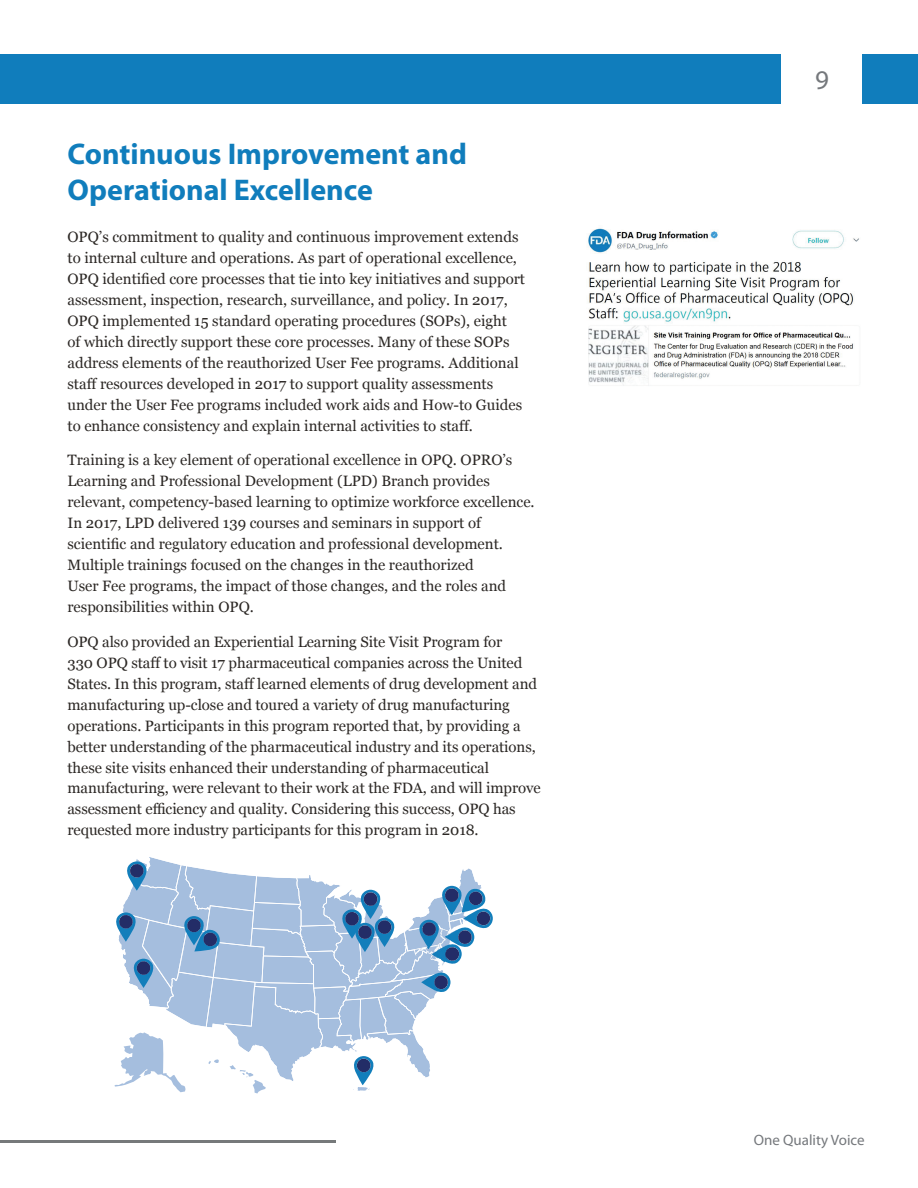
<style>
.page{position:relative;width:918px;height:1188px;background:#fff}
.page>*{position:absolute;margin:0;border:0;box-sizing:border-box;transform-origin:0 0}
.t1{font:700 30px/36px "Myriad Pro";color:#107dbc}
.t2{font:27px "Myriad Pro";color:#75787c}
.t3{font:15px/21px "Georgia";color:#2b2724}
.t4{font:15px "Myriad Pro";color:#75787c}
</style>
<div class="page">
<hr style="left:0;top:1141px;width:600px;height:2px;background:#76797a">
<div style="left:0;top:54px;width:918px;height:49px;background:#107dbc"></div>
<div style="left:781px;top:54px;width:80px;height:49px;background:#fff"></div>
<div style="left:336px;top:1128px;width:529px;height:23px;background:#fff"></div>
<img style="left:588px;top:228px;width:271px;height:158px">
<svg style="left:114px;top:857px;width:379px;height:236px"></svg>
<h1 class="t1" style="left:68px;top:135px;width:401px">Continuous Improvement and<br>Operational Excellence</h1>
<p class="t3" style="left:68px;top:225px;width:459px">OPQ’s commitment to quality and continuous improvement extends to internal culture and operations. As part of operational excellence, OPQ identified core processes that tie into key initiatives and support assessment, inspection, research, surveillance, and policy. In 2017, OPQ implemented 15 standard operating procedures (SOPs), eight<br>of which directly support these core processes. Many of these SOPs address elements of the reauthorized User Fee programs. Additional staff resources developed in 2017 to support quality assessments under the User Fee programs included work aids and How-to Guides to enhance consistency and explain internal activities to staff.</p>
<p class="t3" style="left:68px;top:449px;width:469px">Training is a key element of operational excellence in OPQ. OPRO’s Learning and Professional Development (LPD) Branch provides relevant, competency-based learning to optimize workforce excellence.<br>In 2017, LPD delivered 139 courses and seminars in support of scientific and regulatory education and professional development.<br>Multiple trainings focused on the changes in the reauthorized<br>User Fee programs, the impact of those changes, and the roles and responsibilities within OPQ.</p>
<p class="t3" style="left:68px;top:630px;width:475px">OPQ also provided an Experiential Learning Site Visit Program for<br>330 OPQ staff to visit 17 pharmaceutical companies across the United States. In this program, staff learned elements of drug development and manufacturing up-close and toured a variety of drug manufacturing operations. Participants in this program reported that, by providing a better understanding of the pharmaceutical industry and its operations, these site visits enhanced their understanding of pharmaceutical manufacturing, were relevant to their work at the FDA, and will improve assessment efficiency and quality. Considering this success, OPQ has requested more industry participants for this program in 2018.</p>
<h2 class="t2" style="left:815px;top:63px;width:15px">9</h2>
<p class="t4" style="left:754px;top:1131px;width:112px">One Quality Voice</p>
</div>
